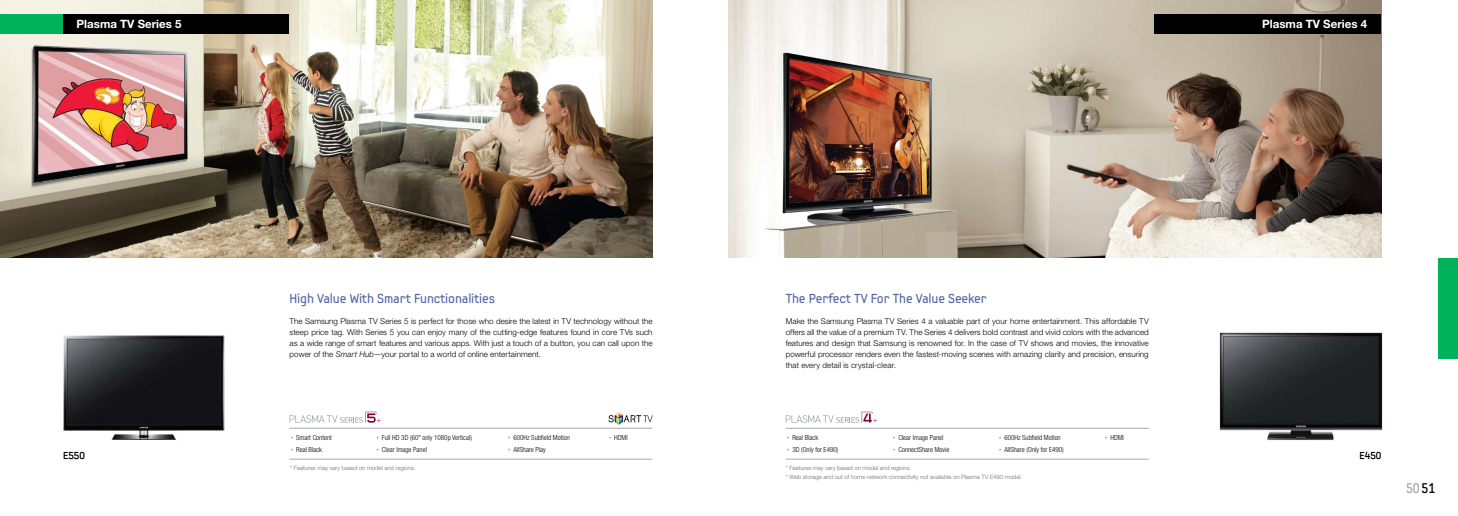
<style>
.page{position:relative;width:1458px;height:516px;background:#fff}
.page>*{position:absolute;margin:0;border:0;box-sizing:border-box;transform-origin:0 0}
.t1{font:14px "Samsung Modern Condensed";color:#a7a9ac}
.t2{font:13px "Samsung Imagination Modern";letter-spacing:-.01em;color:#5465a5}
.t3{font:700 11.5px "Helvetica Neue";color:#fff}
.t4{font:700 10px "Samsung Imagination Modern";color:#000}
.t5{font:300 8px/11px "Helvetica Neue";letter-spacing:.01em;color:#000;text-align:justify}
.t6{font:300 condensed 7px/12px "Helvetica Neue";color:#000}
.t7{font:300 6px/9px "Helvetica Neue";letter-spacing:-.01em;color:#6d6f71}
.s1{font-style:italic}
.s2{color:#000}
</style>
<div class="page">
<img style="left:728px;top:0;width:652px;height:258px">
<img style="left:0;top:0;width:652px;height:258px">
<div style="left:1154px;top:14px;width:226px;height:20px;background:#000"></div>
<div style="left:62px;top:14px;width:227px;height:20px;background:#000"></div>
<div style="left:0;top:14px;width:62px;height:20px;background:#00b25a"></div>
<div style="left:1437px;top:258px;width:20px;height:101px;background:#00b25a"></div>
<img style="left:63px;top:335px;width:162px;height:105px">
<img style="left:1219px;top:332px;width:164px;height:109px">
<svg style="left:785px;top:412px;width:91px;height:11px"></svg>
<svg style="left:289px;top:412px;width:92px;height:11px"></svg>
<hr style="left:289px;top:459px;width:363px;height:1px;background:#a7a9ac">
<hr style="left:289px;top:428px;width:363px;height:1px;background:#a7a9ac">
<img style="left:608px;top:412px;width:45px;height:13px">
<hr style="left:785px;top:459px;width:363px;height:1px;background:#a7a9ac">
<hr style="left:785px;top:428px;width:363px;height:1px;background:#a7a9ac">
<h3 class="t3" style="left:77px;top:17px;width:106px">Plasma TV Series 5</h3>
<h3 class="t3" style="left:1261px;top:17px;width:106px">Plasma TV Series 4</h3>
<p class="t4" style="left:63px;top:449px;width:23px">E550</p>
<h2 class="t2" style="left:289px;top:290px;width:207px">High Value With Smart Functionalities</h2>
<p class="t5" style="left:289px;top:316px;width:364px">The Samsung Plasma TV Series 5 is perfect for those who desire the latest in TV technology without the steep price tag. With Series 5 you can enjoy many of the cutting-edge features found in core TVs such as a wide range of smart features and various apps. With just a touch of a button, you can call upon the power of the <span class="s1">Smart Hub</span>—your portal to a world of online entertainment.</p>
<p class="t6" style="left:296px;top:432px;width:37px">Smart Content<br>Real Black</p>
<p class="t6" style="left:382px;top:432px;width:91px">Full HD 3D (60" only 1080p Vertical)<br>Clear Image Panel</p>
<p class="t6" style="left:513px;top:432px;width:58px">600Hz Subfield Motion<br>AllShare Play</p>
<p class="t6" style="left:614px;top:432px;width:15px">HDMI</p>
<h2 class="t2" style="left:785px;top:290px;width:202px">The Perfect TV For The Value Seeker</h2>
<p class="t5" style="left:785px;top:316px;width:364px">Make the Samsung Plasma TV Series 4 a valuable part of your home entertainment. This affordable TV offers all the value of a premium TV. The Series 4 delivers bold contrast and vivid colors with the advanced features and design that Samsung is renowned for. In the case of TV shows and movies, the innovative powerful processor renders even the fastest-moving scenes with amazing clarity and precision, ensuring that every detail is crystal-clear.</p>
<p class="t6" style="left:792px;top:432px;width:48px">Real Black<br>3D (Only for E490)</p>
<p class="t6" style="left:898px;top:432px;width:53px">Clear Image Panel<br>ConnectShare Movie</p>
<p class="t6" style="left:1004px;top:432px;width:61px">600Hz Subfield Motion<br>AllShare (Only for E490)</p>
<p class="t6" style="left:1110px;top:432px;width:15px">HDMI</p>
<p class="t7" style="left:290px;top:463px;width:127px">* Features may vary based on model and regions.</p>
<p class="t7" style="left:785px;top:463px;width:238px">* Features may vary based on model and regions.<br>* Web storage and out of home network connectivity not available on Plasma TV E490 model.</p>
<p class="t4" style="left:1359px;top:449px;width:23px">E450</p>
<h1 class="t1" style="left:1405px;top:479px;width:31px">50 <span class="s2">51</span></h1>
</div>
